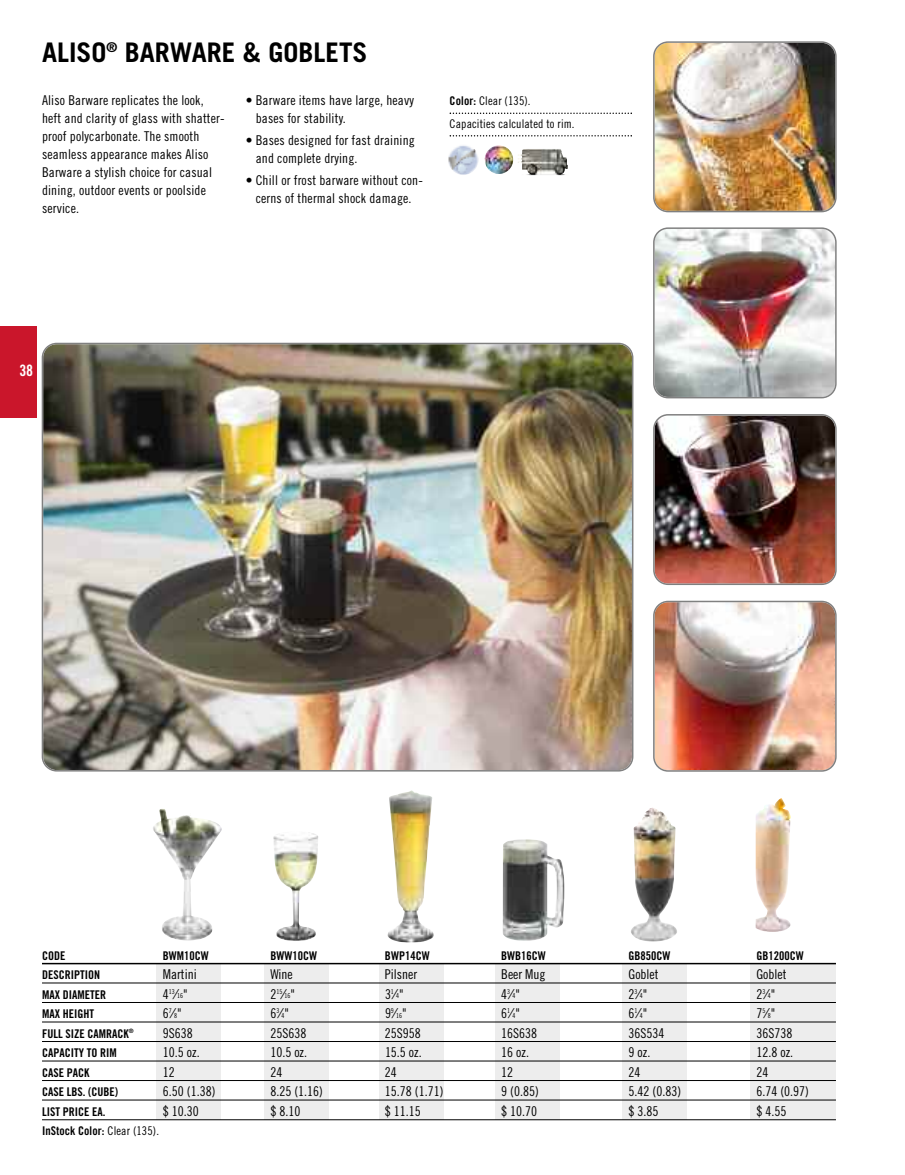
<style>
.page{position:relative;width:905px;height:1175px;background:#fff}
.page>*{position:absolute;margin:0;border:0;box-sizing:border-box;transform-origin:0 0}
.t1{font:700 27px "Trade Gothic";color:#000}
.t2{font:15.75px "Trade Gothic Bold Cond Twenty";color:#fff}
.t3{font:13.5px/18px "Trade Gothic Cond Eighteen";letter-spacing:.01em;color:#000}
.t4{font:12px "Trade Gothic Bold Cond Twenty";color:#000}
.t5{font:12px/22.5px "Trade Gothic Cond Eighteen";letter-spacing:.01em;color:#000}
.t6{font:6.75px "Trade Gothic Cond Eighteen";color:#000}
.s1{font-family:"Trade Gothic Bold Cond Twenty"}
.s2{font-size:13.5px}
.s3{font-size:6.75px}
.s4{font-family:"Trade Gothic Cond Eighteen"}
</style>
<div class="page">
<div style="left:156px;top:963px;width:65px;height:156px;background:#ededed"></div>
<div style="left:378px;top:963px;width:65px;height:156px;background:#ededed"></div>
<div style="left:264px;top:963px;width:65px;height:156px;background:#ededed"></div>
<div style="left:495px;top:963px;width:64px;height:156px;background:#ededed"></div>
<div style="left:622px;top:963px;width:65px;height:156px;background:#ededed"></div>
<div style="left:750px;top:963px;width:86px;height:156px;background:#ededed"></div>
<div style="left:0;top:327px;width:37px;height:91px;background:#ca162b"></div>
<img style="left:502px;top:839px;width:62px;height:101px">
<img style="left:631px;top:808px;width:46px;height:133px">
<img style="left:755px;top:798px;width:36px;height:134px">
<img style="left:153px;top:809px;width:69px;height:131px">
<img style="left:273px;top:833px;width:45px;height:108px">
<img style="left:387px;top:790px;width:47px;height:152px">
<img style="left:42px;top:343px;width:591px;height:428px">
<img style="left:653px;top:41px;width:183px;height:171px">
<img style="left:653px;top:227px;width:183px;height:171px">
<img style="left:653px;top:414px;width:183px;height:171px">
<img style="left:653px;top:600px;width:183px;height:171px">
<img style="left:448px;top:145px;width:31px;height:30px">
<img style="left:518px;top:149px;width:50px;height:26px">
<img style="left:484px;top:145px;width:29px;height:29px">
<hr style="left:42px;top:962px;width:794px;height:2px;background:#000">
<hr style="left:42px;top:982px;width:794px;height:1px;background:#000">
<hr style="left:42px;top:1002px;width:794px;height:1px;background:#000">
<hr style="left:42px;top:1021px;width:794px;height:1px;background:#000">
<hr style="left:42px;top:1041px;width:794px;height:1px;background:#000">
<hr style="left:42px;top:1060px;width:794px;height:1px;background:#000">
<hr style="left:42px;top:1080px;width:794px;height:1px;background:#000">
<hr style="left:42px;top:1099px;width:794px;height:1px;background:#000">
<hr style="left:42px;top:1119px;width:794px;height:1px;background:#000">
<svg style="left:449px;top:112px;width:183px;height:2px"></svg>
<svg style="left:449px;top:135px;width:183px;height:1px"></svg>
<h1 class="t1" style="left:42px;top:42px;width:327px">ALISO<sup>®</sup> BARWARE &amp; GOBLETS</h1>
<p class="t3" style="left:42px;top:92px;width:184px">Aliso Barware replicates the look, heft and clarity of glass with shatter&shy;proof polycarbonate. The smooth seamless appearance makes Aliso<br>Barware a stylish choice for casual dining, outdoor events or poolside service.</p>
<p class="t3" style="left:256px;top:92px;width:160px;text-indent:-10px">• Barware items have large, heavy bases for stability.</p>
<p class="t3" style="left:256px;top:132px;width:161px;text-indent:-10px">• Bases designed for fast draining and complete drying.</p>
<p class="t3" style="left:246px;top:173px;width:178px;text-align:center">• Chill or frost barware without con&shy;cerns of thermal shock damage.</p>
<p class="t5" style="left:449px;top:91px;width:126px"><span class="s1">Color:</span> Clear (135).<br>Capacities calculated to rim.</p>
<p class="t2" style="left:19px;top:365px;width:15px">38</p>
<p class="t4" style="left:42px;top:951px;width:25px">CODE</p>
<p class="t4" style="left:163px;top:951px;width:47px">BWM10CW</p>
<p class="t4" style="left:270px;top:951px;width:48px">BWW10CW</p>
<p class="t4" style="left:385px;top:951px;width:46px">BWP14CW</p>
<p class="t4" style="left:501px;top:951px;width:46px">BWB16CW</p>
<p class="t4" style="left:628px;top:951px;width:43px">GB850CW</p>
<p class="t4" style="left:756px;top:951px;width:49px">GB1200CW</p>
<p class="t4" style="left:42px;top:970px;width:59px">DESCRIPTION</p>
<p class="t3" style="left:163px;top:966px;width:35px">Martini</p>
<p class="t3" style="left:270px;top:966px;width:24px">Wine</p>
<p class="t3" style="left:385px;top:966px;width:34px">Pilsner</p>
<p class="t3" style="left:501px;top:966px;width:46px">Beer Mug</p>
<p class="t3" style="left:628px;top:966px;width:31px">Goblet</p>
<p class="t3" style="left:756px;top:966px;width:31px">Goblet</p>
<p class="t4" style="left:42px;top:990px;width:65px">MAX DIAMETER</p>
<p class="t6" style="left:163px;top:991px;width:26px"><span class="s2">4</span>13<span class="s2">⁄</span>16<span class="s2">"</span></p>
<p class="t6" style="left:270px;top:991px;width:26px"><span class="s2">2</span>15<span class="s2">⁄</span>16<span class="s2">"</span></p>
<p class="t3" style="left:385px;top:985px;width:20px">3<sup>1</sup>⁄<span class="s3">4</span>"</p>
<p class="t3" style="left:501px;top:985px;width:20px">4<sup>3</sup>⁄<span class="s3">4</span>"</p>
<p class="t3" style="left:628px;top:985px;width:20px">2<sup>3</sup>⁄<span class="s3">4</span>"</p>
<p class="t3" style="left:756px;top:985px;width:20px">2<sup>3</sup>⁄<span class="s3">4</span>"</p>
<p class="t4" style="left:42px;top:1009px;width:53px">MAX HEIGHT</p>
<p class="t3" style="left:163px;top:1005px;width:20px">6<sup>7</sup>⁄<span class="s3">8</span>"</p>
<p class="t3" style="left:270px;top:1005px;width:20px">6<sup>3</sup>⁄<span class="s3">4</span>"</p>
<p class="t3" style="left:385px;top:1005px;width:23px">9<sup>9</sup>⁄<span class="s3">16</span>"</p>
<p class="t3" style="left:501px;top:1005px;width:20px">6<sup>1</sup>⁄<span class="s3">4</span>"</p>
<p class="t3" style="left:628px;top:1005px;width:20px">6<sup>1</sup>⁄<span class="s3">4</span>"</p>
<p class="t3" style="left:756px;top:1005px;width:20px">7<sup>5</sup>⁄<span class="s3">8</span>"</p>
<p class="t4" style="left:42px;top:1029px;width:93px">FULL SIZE CAMRACK<sup>®</sup></p>
<p class="t3" style="left:163px;top:1024px;width:31px">9S638</p>
<p class="t3" style="left:270px;top:1024px;width:37px">25S638</p>
<p class="t3" style="left:385px;top:1024px;width:37px">25S958</p>
<p class="t3" style="left:501px;top:1024px;width:37px">16S638</p>
<p class="t3" style="left:628px;top:1024px;width:37px">36S534</p>
<p class="t3" style="left:756px;top:1024px;width:37px">36S738</p>
<p class="t4" style="left:42px;top:1048px;width:76px">CAPACITY TO RIM</p>
<p class="t3" style="left:163px;top:1044px;width:38px">10.5 oz.</p>
<p class="t3" style="left:270px;top:1044px;width:38px">10.5 oz.</p>
<p class="t3" style="left:385px;top:1044px;width:38px">15.5 oz.</p>
<p class="t3" style="left:501px;top:1044px;width:29px">16 oz.</p>
<p class="t3" style="left:628px;top:1044px;width:23px">9 oz.</p>
<p class="t3" style="left:756px;top:1044px;width:38px">12.8 oz.</p>
<p class="t4" style="left:42px;top:1068px;width:49px">CASE PACK</p>
<p class="t3" style="left:163px;top:1063px;width:13px">12</p>
<p class="t3" style="left:270px;top:1063px;width:13px">24</p>
<p class="t3" style="left:385px;top:1063px;width:13px">24</p>
<p class="t3" style="left:501px;top:1063px;width:13px">12</p>
<p class="t3" style="left:628px;top:1063px;width:13px">24</p>
<p class="t3" style="left:756px;top:1063px;width:13px">24</p>
<p class="t4" style="left:42px;top:1087px;width:77px">CASE LBS. (CUBE)</p>
<p class="t3" style="left:163px;top:1083px;width:54px">6.50 (1.38)</p>
<p class="t3" style="left:270px;top:1083px;width:54px">8.25 (1.16)</p>
<p class="t3" style="left:385px;top:1083px;width:60px">15.78 (1.71)</p>
<p class="t3" style="left:501px;top:1083px;width:39px">9 (0.85)</p>
<p class="t3" style="left:628px;top:1083px;width:54px">5.42 (0.83)</p>
<p class="t3" style="left:756px;top:1083px;width:54px">6.74 (0.97)</p>
<p class="t4" style="left:42px;top:1107px;width:65px">LIST PRICE EA.</p>
<p class="t3" style="left:163px;top:1102px;width:37px">$ 10.30</p>
<p class="t3" style="left:270px;top:1102px;width:31px">$ 8.10</p>
<p class="t3" style="left:385px;top:1102px;width:37px">$ 11.15</p>
<p class="t3" style="left:501px;top:1102px;width:37px">$ 10.70</p>
<p class="t3" style="left:628px;top:1102px;width:31px">$ 3.85</p>
<p class="t3" style="left:756px;top:1102px;width:31px">$ 4.55</p>
<p class="t4" style="left:42px;top:1126px;width:118px">InStock Color: <span class="s4">Clear (135).</span></p>
</div>
